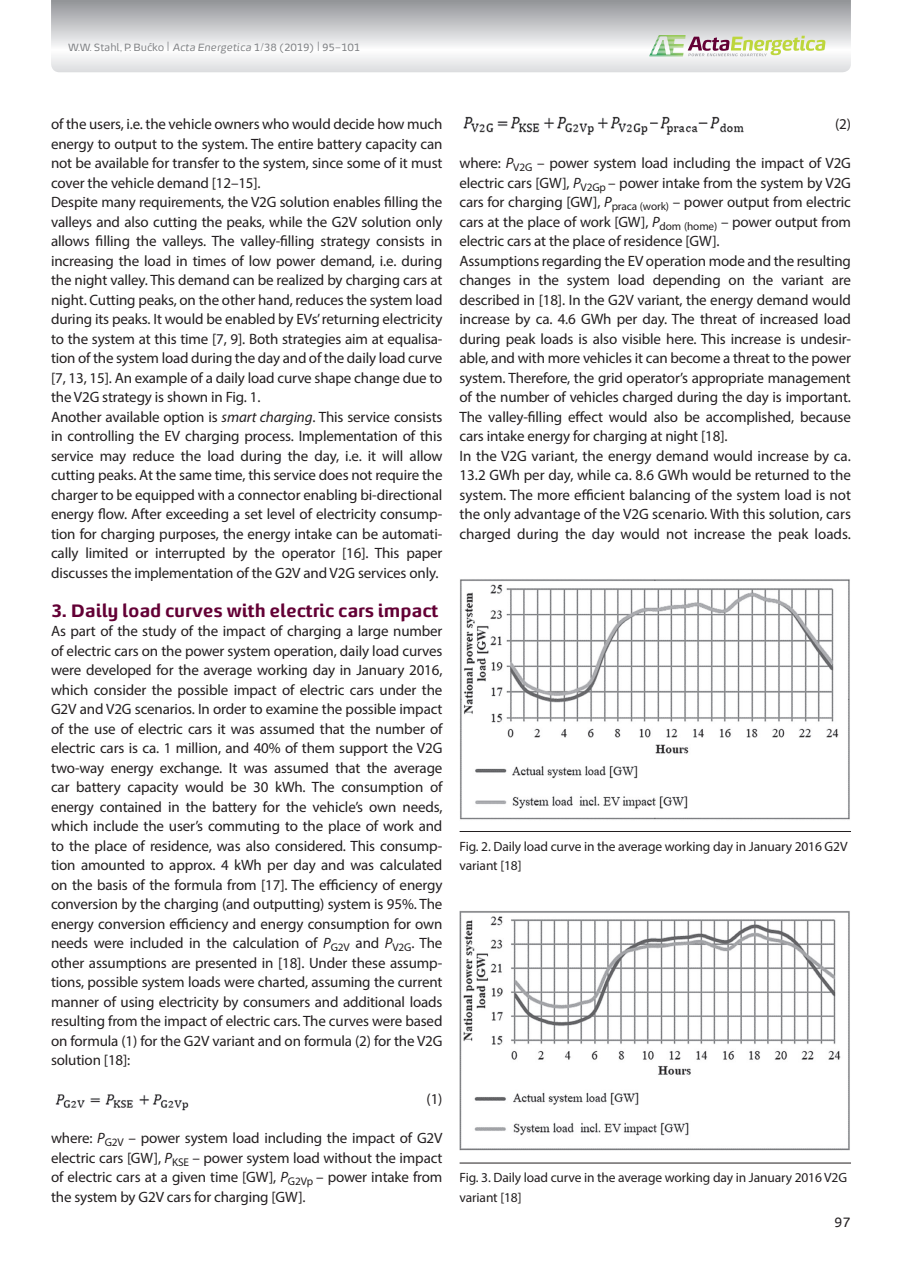
<style>
.page{position:relative;width:902px;height:1263px;background:#fff}
.page>*{position:absolute;margin:0;border:0;box-sizing:border-box;transform-origin:0 0}
.t1{font:700 18px "Energa";letter-spacing:-.01em;color:#630035}
.t2{font:15px/19.5px "Myriad Pro";letter-spacing:-.01em;color:#231f20}
.t3{font:13.5px/19.5px "Myriad Pro";letter-spacing:-.01em;color:#231f20}
.t4{font:13.5px "Energa";color:#231f20}
.t5{font:10.5px "Energa";letter-spacing:-.01em;color:#808285}
.s1{font-size:13.5px}
.s2{font-style:italic}
</style>
<div class="page">
<svg style="left:51px;top:0;width:799px;height:72px"></svg>
<svg style="left:649px;top:35px;width:176px;height:21px"></svg>
<img style="left:55px;top:1094px;width:134px;height:17px">
<img style="left:463px;top:116px;width:281px;height:19px">
<img style="left:460px;top:579px;width:390px;height:241px">
<img style="left:459px;top:911px;width:391px;height:240px">
<hr style="left:459px;top:831px;width:391px;height:1px;background:#231f20">
<hr style="left:459px;top:1163px;width:391px;height:1px;background:#231f20">
<p class="t5" style="left:68px;top:41px;width:294px">W.W. Stahl, P. Bućko <span class="s1">|</span> <span class="s2">Acta Energetica</span> 1/38 (2019) <span class="s1">|</span> 95–101</p>
<p class="t2" style="left:51px;top:114px;width:393px">of the users, i.e. the vehicle owners who would decide how much energy to output to the system. The entire battery capacity can not be available for transfer to the system, since some of it must cover the vehicle demand [12–15].<br>Despite many requirements, the V2G solution enables filling the valleys and also cutting the peaks, while the G2V solution only allows filling the valleys. The valley-filling strategy consists in increasing the load in times of low power demand, i.e. during the night valley. This demand can be realized by charging cars at night. Cutting peaks, on the other hand, reduces the system load during its peaks. It would be enabled by EVs’ returning electricity to the system at this time [7, 9]. Both strategies aim at equalisa&shy;tion of the system load during the day and of the daily load curve [7, 13, 15]. An example of a daily load curve shape change due to the V2G strategy is shown in Fig. 1.<br>Another available option is <span class="s2">smart charging</span>. This service consists in controlling the EV charging process. Implementation of this service may reduce the load during the day, i.e. it will allow cutting peaks. At the same time, this service does not require the charger to be equipped with a connector enabling bi-directional energy flow. After exceeding a set level of electricity consump&shy;tion for charging purposes, the energy intake can be automati&shy;cally limited or interrupted by the operator [16]. This paper discusses the implementation of the G2V and V2G services only.</p>
<p class="t1" style="left:51px;top:598px;width:389px">3. Daily load curves with electric cars impact</p>
<p class="t2" style="left:51px;top:621px;width:393px;text-align:justify">As part of the study of the impact of charging a large number of electric cars on the power system operation, daily load curves were developed for the average working day in January 2016, which consider the possible impact of electric cars under the G2V and V2G scenarios. In order to examine the possible impact of the use of electric cars it was assumed that the number of electric cars is ca. 1 million, and 40% of them support the V2G two-way energy exchange. It was assumed that the average car battery capacity would be 30 kWh. The consumption of energy contained in the battery for the vehicle’s own needs, which include the user’s commuting to the place of work and to the place of residence, was also considered. This consump&shy;tion amounted to approx. 4 kWh per day and was calculated on the basis of the formula from [17]. The efficiency of energy conversion by the charging (and outputting) system is 95%. The energy conversion efficiency and energy consumption for own needs were included in the calculation of <span class="s2">P</span><sub>G2V</sub> and <span class="s2">P</span><sub>V2G</sub>. The other assumptions are presented in [18]. Under these assump&shy;tions, possible system loads were charted, assuming the current manner of using electricity by consumers and additional loads resulting from the impact of electric cars. The curves were based on formula (1) for the G2V variant and on formula (2) for the V2G solution [18]:</p>
<p class="t2" style="left:426px;top:1089px;width:17px">(1)</p>
<p class="t2" style="left:51px;top:1128px;width:393px;text-align:justify">where: <span class="s2">P</span><sub>G2V</sub> – power system load including the impact of G2V electric cars [GW], <span class="s2">P</span><sub>KSE</sub> – power system load without the impact of electric cars at a given time [GW], <span class="s2">P</span><sub>G2Vp</sub> – power intake from the system by G2V cars for charging [GW].</p>
<p class="t2" style="left:834px;top:114px;width:17px">(2)</p>
<p class="t2" style="left:459px;top:153px;width:393px">where: <span class="s2">P</span><sub>V2G</sub> – power system load including the impact of V2G electric cars [GW], <span class="s2">P</span><sub>V2Gp</sub> – power intake from the system by V2G cars for charging [GW], <span class="s2">P</span><sub>praca</sub> <sub>(work)</sub> – power output from electric cars at the place of work [GW], <span class="s2">P</span><sub>dom</sub> <sub>(home)</sub> – power output from electric cars at the place of residence [GW].<br>Assumptions regarding the EV operation mode and the resulting changes in the system load depending on the variant are described in [18]. In the G2V variant, the energy demand would increase by ca. 4.6 GWh per day. The threat of increased load during peak loads is also visible here. This increase is undesir&shy;able, and with more vehicles it can become a threat to the power system. Therefore, the grid operator’s appropriate management of the number of vehicles charged during the day is important.<br>The valley-filling effect would also be accomplished, because cars intake energy for charging at night [18].<br>In the V2G variant, the energy demand would increase by ca.<br>13.2 GWh per day, while ca. 8.6 GWh would be returned to the system. The more efficient balancing of the system load is not the only advantage of the V2G scenario. With this solution, cars charged during the day would not increase the peak loads.</p>
<p class="t3" style="left:459px;top:836px;width:389px">Fig. 2. Daily load curve in the average working day in January 2016 G2V variant [18]</p>
<p class="t3" style="left:459px;top:1168px;width:389px">Fig. 3. Daily load curve in the average working day in January 2016 V2G variant [18]</p>
<p class="t4" style="left:834px;top:1213px;width:18px">97</p>
</div>
